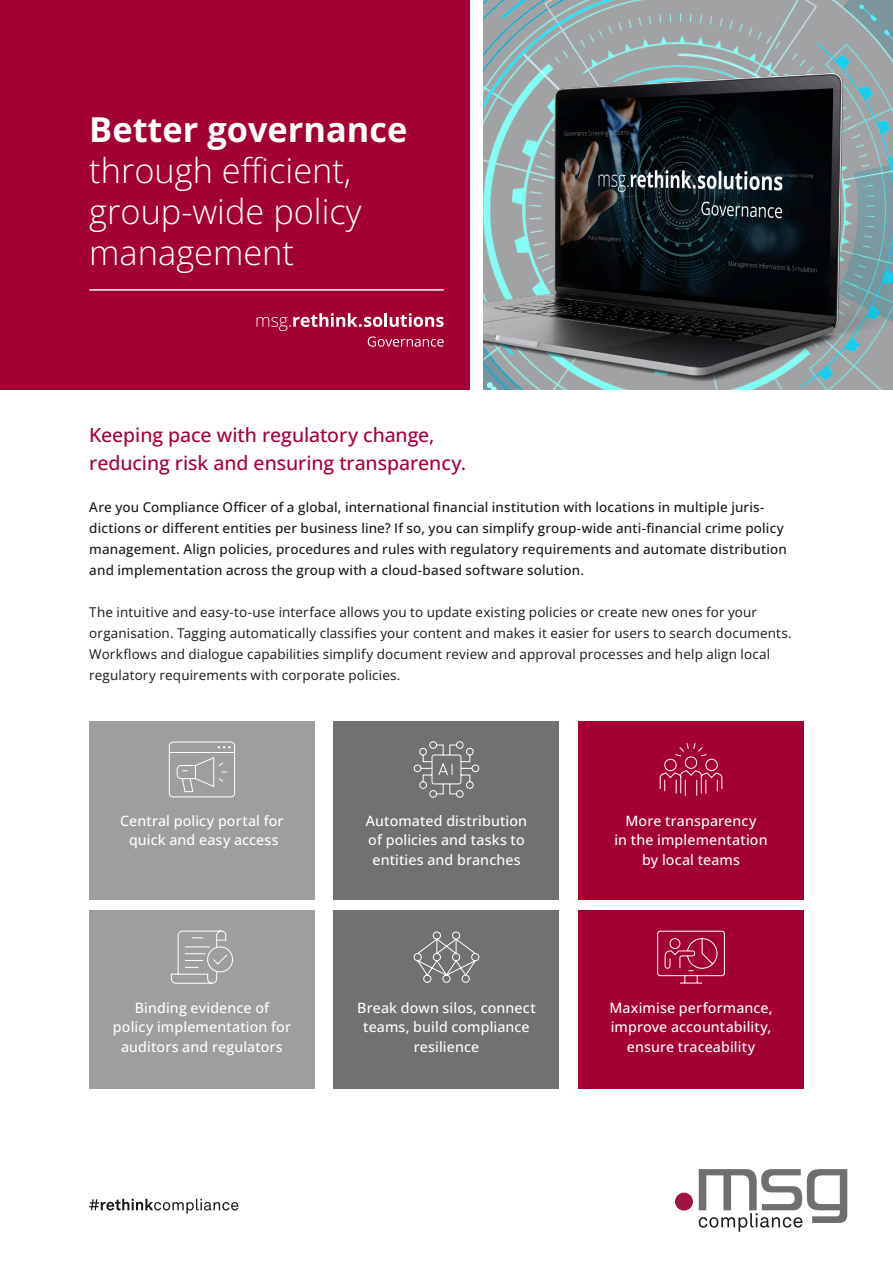
<style>
.page{position:relative;width:893px;height:1263px;background:#fff}
.page>*{position:absolute;margin:0;border:0;box-sizing:border-box;transform-origin:0 0}
.headline_thin{font:300 34.35px/41.2px "Open Sans";color:#fff}
.Subhead{font:500 19.5px/28.5px "Open Sans";letter-spacing:-.005em;color:#a40133}
.Cont_text{font:500 14.25px/19.5px "Open Sans";letter-spacing:.01em;color:#fff;text-align:center}
.Subhead-2{font:500 13.5px/21px "Open Sans";letter-spacing:.01em;color:#1a171c}
.Subhead-3{font:13.5px/21px "Open Sans";letter-spacing:.01em;color:#1a171c}
.s1{font-weight:700}
</style>
<div class="page">
<div style="left:89px;top:721px;width:226px;height:179px;background:#9d9ea0"></div>
<div style="left:334px;top:721px;width:225px;height:179px;background:#707173"></div>
<div style="left:578px;top:721px;width:226px;height:179px;background:#a40133"></div>
<img style="left:484px;top:0;width:409px;height:389px">
<div style="left:0;top:0;width:469px;height:389px;background:#a40133"></div>
<hr style="left:89px;top:289px;width:355px;height:2px;background:#fff">
<div style="left:89px;top:910px;width:226px;height:179px;background:#9d9ea0"></div>
<div style="left:334px;top:910px;width:225px;height:179px;background:#707173"></div>
<div style="left:578px;top:910px;width:226px;height:179px;background:#a40133"></div>
<svg style="left:257px;top:313px;width:187px;height:34px"></svg>
<svg style="left:169px;top:741px;width:66px;height:57px"></svg>
<svg style="left:413px;top:741px;width:66px;height:57px"></svg>
<svg style="left:413px;top:931px;width:66px;height:52px"></svg>
<svg style="left:171px;top:930px;width:62px;height:54px"></svg>
<svg style="left:659px;top:743px;width:64px;height:53px"></svg>
<svg style="left:657px;top:930px;width:68px;height:54px"></svg>
<div style="left:675px;top:1193px;width:18px;height:17px;background:#a01441;border-radius:50%"></div>
<svg style="left:699px;top:1169px;width:148px;height:63px"></svg>
<svg style="left:89px;top:1199px;width:149px;height:15px"></svg>
<p class="headline_thin" style="left:89px;top:108px;width:320px"><span class="s1">Better governance </span>through efficient, group-wide policy management</p>
<p class="Subhead" style="left:89px;top:420px;width:378px">Keeping pace with regulatory change, reducing risk and ensuring transparency.</p>
<p class="Subhead-2" style="left:89px;top:496px;width:699px">Are you Compliance Officer of a global, international financial institution with locations in multiple juris&shy;dictions or different entities per business line? If so, you can simplify group-wide anti-financial crime policy management. Align policies, procedures and rules with regulatory requirements and automate distribution and implementation across the group with a cloud-based software solution.</p>
<p class="Subhead-3" style="left:89px;top:601px;width:704px">The intuitive and easy-to-use interface allows you to update existing policies or create new ones for your organisation. Tagging automatically classifies your content and makes it easier for users to search documents.<br>Workflows and dialogue capabilities simplify document review and approval processes and help align local regulatory requirements with corporate policies.</p>
<p class="Cont_text" style="left:120px;top:810px;width:165px">Central policy portal for quick and easy access</p>
<p class="Cont_text" style="left:135px;top:997px;width:136px">Binding evidence of</p>
<p class="Cont_text" style="left:113px;top:1017px;width:180px">policy implementation for auditors and regulators</p>
<p class="Cont_text" style="left:366px;top:810px;width:163px;text-align:left">Automated distribution of policies and tasks to entities and branches</p>
<p class="Cont_text" style="left:357px;top:997px;width:180px">Break down silos, connect teams, build compliance resilience</p>
<p class="Cont_text" style="left:614px;top:810px;width:155px">More transparency<br>in the implementation</p>
<p class="Cont_text" style="left:642px;top:849px;width:99px">by local teams</p>
<p class="Cont_text" style="left:609px;top:997px;width:165px">Maximise performance, improve accountability, ensure traceability</p>
</div>
